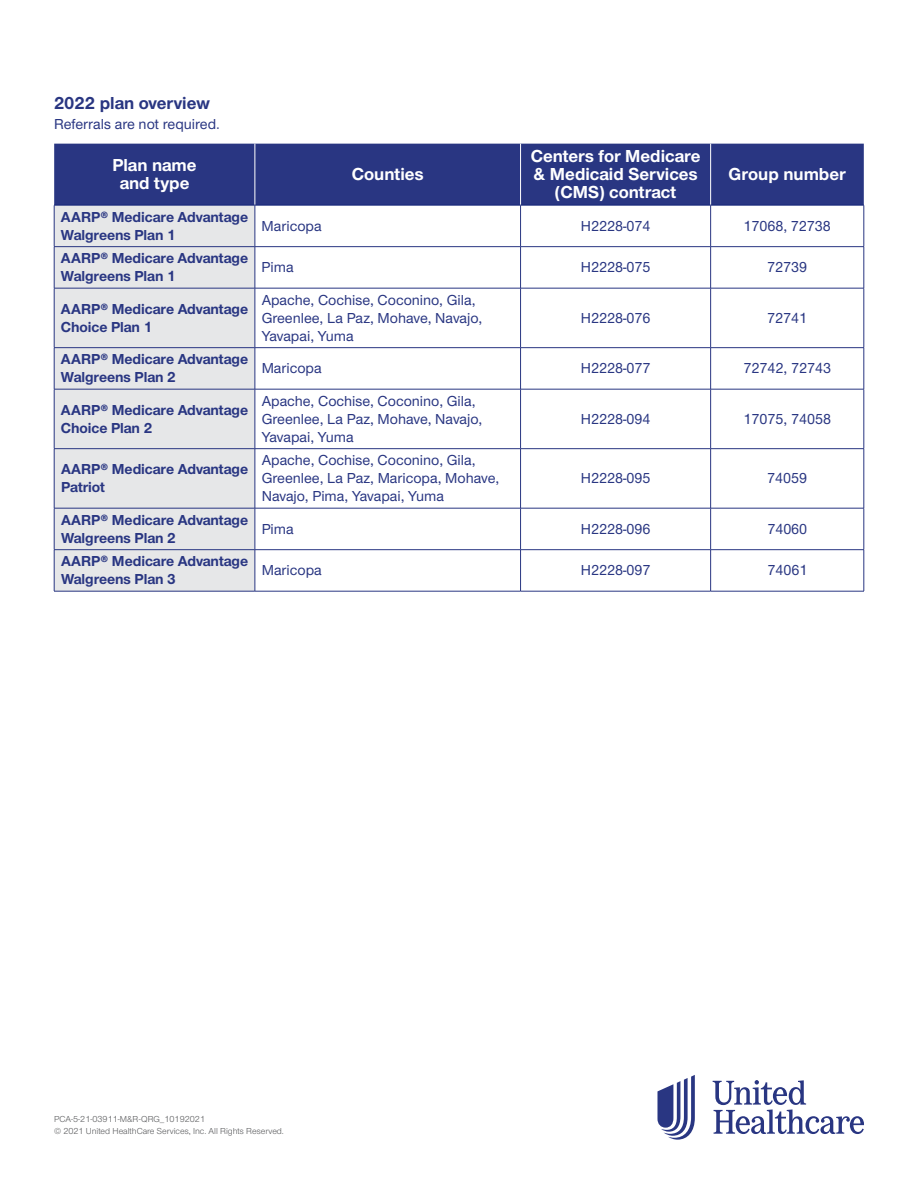
<style>
.page{position:relative;width:918px;height:1188px;background:#fff}
.page>*{position:absolute;margin:0;border:0;box-sizing:border-box;transform-origin:0 0}
.t1{font:700 18px/18px "UHC Sans";color:#fff;text-align:center}
.t2{font:700 18px "UHC Sans";color:#293682}
.t3{font:500 15px/18px "UHC Sans";color:#293682}
.t4{font:700 15px/18px "UHC Sans";letter-spacing:-.005em;color:#293682}
.t5{font:9px/12px "UHC Sans";color:#58595b}
</style>
<div class="page">
<svg style="left:657px;top:1075px;width:38px;height:65px"></svg>
<svg style="left:713px;top:1080px;width:151px;height:54px"></svg>
<div style="left:54px;top:144px;width:810px;height:61px;background:#293682"></div>
<div style="left:55px;top:206px;width:200px;height:385px;background:#e6e7e8"></div>
<svg style="left:256px;top:206px;width:608px;height:385px"></svg>
<hr style="left:255px;top:144px;width:1px;height:61px;background:#fff">
<hr style="left:520px;top:144px;width:1px;height:61px;background:#fff">
<hr style="left:710px;top:144px;width:1px;height:61px;background:#fff">
<hr style="left:54px;top:205px;width:201px;height:1px;background:#122377">
<hr style="left:255px;top:205px;width:266px;height:1px;background:#122377">
<hr style="left:521px;top:205px;width:190px;height:1px;background:#122377">
<hr style="left:711px;top:205px;width:153px;height:1px;background:#122377">
<hr style="left:54px;top:205px;width:1px;height:41px;background:#293682">
<hr style="left:255px;top:205px;width:1px;height:41px;background:#293682">
<hr style="left:520px;top:205px;width:1px;height:41px;background:#293682">
<hr style="left:710px;top:205px;width:1px;height:41px;background:#293682">
<hr style="left:864px;top:205px;width:1px;height:41px;background:#293682">
<hr style="left:54px;top:246px;width:201px;height:1px;background:#293682">
<hr style="left:54px;top:247px;width:1px;height:41px;background:#293682">
<hr style="left:255px;top:246px;width:266px;height:1px;background:#293682">
<hr style="left:255px;top:247px;width:1px;height:41px;background:#293682">
<hr style="left:521px;top:246px;width:190px;height:1px;background:#293682">
<hr style="left:520px;top:247px;width:1px;height:41px;background:#293682">
<hr style="left:711px;top:246px;width:153px;height:1px;background:#293682">
<hr style="left:710px;top:247px;width:1px;height:41px;background:#293682">
<hr style="left:864px;top:247px;width:1px;height:41px;background:#293682">
<hr style="left:54px;top:288px;width:201px;height:1px;background:#293682">
<hr style="left:54px;top:288px;width:1px;height:59px;background:#293682">
<hr style="left:255px;top:288px;width:266px;height:1px;background:#293682">
<hr style="left:255px;top:288px;width:1px;height:59px;background:#293682">
<hr style="left:521px;top:288px;width:190px;height:1px;background:#293682">
<hr style="left:520px;top:288px;width:1px;height:59px;background:#293682">
<hr style="left:711px;top:288px;width:153px;height:1px;background:#293682">
<hr style="left:710px;top:288px;width:1px;height:59px;background:#293682">
<hr style="left:864px;top:288px;width:1px;height:59px;background:#293682">
<hr style="left:54px;top:347px;width:201px;height:1px;background:#293682">
<hr style="left:54px;top:348px;width:1px;height:41px;background:#293682">
<hr style="left:255px;top:347px;width:266px;height:1px;background:#293682">
<hr style="left:255px;top:348px;width:1px;height:41px;background:#293682">
<hr style="left:521px;top:347px;width:190px;height:1px;background:#293682">
<hr style="left:520px;top:348px;width:1px;height:41px;background:#293682">
<hr style="left:711px;top:347px;width:153px;height:1px;background:#293682">
<hr style="left:710px;top:348px;width:1px;height:41px;background:#293682">
<hr style="left:864px;top:348px;width:1px;height:41px;background:#293682">
<hr style="left:54px;top:389px;width:201px;height:1px;background:#293682">
<hr style="left:54px;top:389px;width:1px;height:59px;background:#293682">
<hr style="left:255px;top:389px;width:266px;height:1px;background:#293682">
<hr style="left:255px;top:389px;width:1px;height:59px;background:#293682">
<hr style="left:521px;top:389px;width:190px;height:1px;background:#293682">
<hr style="left:520px;top:389px;width:1px;height:59px;background:#293682">
<hr style="left:711px;top:389px;width:153px;height:1px;background:#293682">
<hr style="left:710px;top:389px;width:1px;height:59px;background:#293682">
<hr style="left:864px;top:389px;width:1px;height:59px;background:#293682">
<hr style="left:54px;top:448px;width:201px;height:1px;background:#293682">
<hr style="left:54px;top:449px;width:1px;height:59px;background:#293682">
<hr style="left:255px;top:448px;width:266px;height:1px;background:#293682">
<hr style="left:255px;top:449px;width:1px;height:59px;background:#293682">
<hr style="left:521px;top:448px;width:190px;height:1px;background:#293682">
<hr style="left:520px;top:449px;width:1px;height:59px;background:#293682">
<hr style="left:711px;top:448px;width:153px;height:1px;background:#293682">
<hr style="left:710px;top:449px;width:1px;height:59px;background:#293682">
<hr style="left:864px;top:449px;width:1px;height:59px;background:#293682">
<hr style="left:54px;top:508px;width:201px;height:1px;background:#293682">
<hr style="left:54px;top:508px;width:1px;height:41px;background:#293682">
<hr style="left:255px;top:508px;width:266px;height:1px;background:#293682">
<hr style="left:255px;top:508px;width:1px;height:41px;background:#293682">
<hr style="left:521px;top:508px;width:190px;height:1px;background:#293682">
<hr style="left:520px;top:508px;width:1px;height:41px;background:#293682">
<hr style="left:711px;top:508px;width:153px;height:1px;background:#293682">
<hr style="left:710px;top:508px;width:1px;height:41px;background:#293682">
<hr style="left:864px;top:508px;width:1px;height:41px;background:#293682">
<hr style="left:54px;top:549px;width:201px;height:1px;background:#293682">
<hr style="left:54px;top:550px;width:1px;height:41px;background:#293682">
<hr style="left:255px;top:549px;width:266px;height:1px;background:#293682">
<hr style="left:255px;top:550px;width:1px;height:41px;background:#293682">
<hr style="left:521px;top:549px;width:190px;height:1px;background:#293682">
<hr style="left:520px;top:550px;width:1px;height:41px;background:#293682">
<hr style="left:711px;top:549px;width:153px;height:1px;background:#293682">
<hr style="left:710px;top:550px;width:1px;height:41px;background:#293682">
<hr style="left:864px;top:550px;width:1px;height:41px;background:#293682">
<hr style="left:54px;top:591px;width:201px;height:1px;background:#293682">
<hr style="left:255px;top:591px;width:266px;height:1px;background:#293682">
<hr style="left:521px;top:591px;width:190px;height:1px;background:#293682">
<hr style="left:711px;top:591px;width:153px;height:1px;background:#293682">
<p class="t2" style="left:54px;top:91px;width:157px">2022 plan overview</p>
<p class="t3" style="left:54px;top:114px;width:167px">Referrals are not required.</p>
<p class="t1" style="left:112px;top:156px;width:86px">Plan name and type</p>
<p class="t1" style="left:352px;top:165px;width:73px">Counties</p>
<p class="t1" style="left:531px;top:147px;width:171px">Centers for Medicare &amp; Medicaid Services (CMS) contract</p>
<p class="t1" style="left:729px;top:165px;width:119px">Group number</p>
<p class="t4" style="left:61px;top:207px;width:189px">AARP® Medicare Advantage<br>Walgreens Plan 1</p>
<p class="t3" style="left:262px;top:216px;width:62px">Maricopa</p>
<p class="t3" style="left:581px;top:216px;width:71px">H2228-074</p>
<p class="t3" style="left:744px;top:216px;width:89px">17068, 72738</p>
<p class="t4" style="left:61px;top:249px;width:189px">AARP® Medicare Advantage<br>Walgreens Plan 1</p>
<p class="t3" style="left:262px;top:258px;width:34px">Pima</p>
<p class="t3" style="left:581px;top:258px;width:71px">H2228-075</p>
<p class="t3" style="left:767px;top:258px;width:41px">72739</p>
<p class="t4" style="left:61px;top:299px;width:189px">AARP® Medicare Advantage<br>Choice Plan 1</p>
<p class="t3" style="left:262px;top:290px;width:222px">Apache, Cochise, Coconino, Gila,<br>Greenlee, La Paz, Mohave, Navajo,<br>Yavapai, Yuma</p>
<p class="t3" style="left:581px;top:308px;width:71px">H2228-076</p>
<p class="t3" style="left:767px;top:308px;width:41px">72741</p>
<p class="t4" style="left:61px;top:350px;width:189px">AARP® Medicare Advantage<br>Walgreens Plan 2</p>
<p class="t3" style="left:262px;top:359px;width:62px">Maricopa</p>
<p class="t3" style="left:581px;top:359px;width:71px">H2228-077</p>
<p class="t3" style="left:744px;top:359px;width:89px">72742, 72743</p>
<p class="t4" style="left:61px;top:400px;width:189px">AARP® Medicare Advantage<br>Choice Plan 2</p>
<p class="t3" style="left:262px;top:391px;width:222px">Apache, Cochise, Coconino, Gila,<br>Greenlee, La Paz, Mohave, Navajo,<br>Yavapai, Yuma</p>
<p class="t3" style="left:581px;top:409px;width:71px">H2228-094</p>
<p class="t3" style="left:744px;top:409px;width:89px">17075, 74058</p>
<p class="t4" style="left:61px;top:460px;width:189px">AARP® Medicare Advantage<br>Patriot</p>
<p class="t3" style="left:262px;top:451px;width:239px">Apache, Cochise, Coconino, Gila,<br>Greenlee, La Paz, Maricopa, Mohave,<br>Navajo, Pima, Yavapai, Yuma</p>
<p class="t3" style="left:581px;top:469px;width:71px">H2228-095</p>
<p class="t3" style="left:767px;top:469px;width:41px">74059</p>
<p class="t4" style="left:61px;top:510px;width:189px">AARP® Medicare Advantage<br>Walgreens Plan 2</p>
<p class="t3" style="left:262px;top:519px;width:34px">Pima</p>
<p class="t3" style="left:581px;top:519px;width:71px">H2228-096</p>
<p class="t3" style="left:767px;top:519px;width:41px">74060</p>
<p class="t4" style="left:61px;top:552px;width:189px">AARP® Medicare Advantage<br>Walgreens Plan 3</p>
<p class="t3" style="left:262px;top:561px;width:62px">Maricopa</p>
<p class="t3" style="left:581px;top:561px;width:71px">H2228-097</p>
<p class="t3" style="left:767px;top:561px;width:41px">74061</p>
<p class="t5" style="left:54px;top:1113px;width:231px">PCA-5-21-03911-M&amp;R-QRG_10192021<br>© 2021 United HealthCare Services, Inc. All Rights Reserved.</p>
</div>
